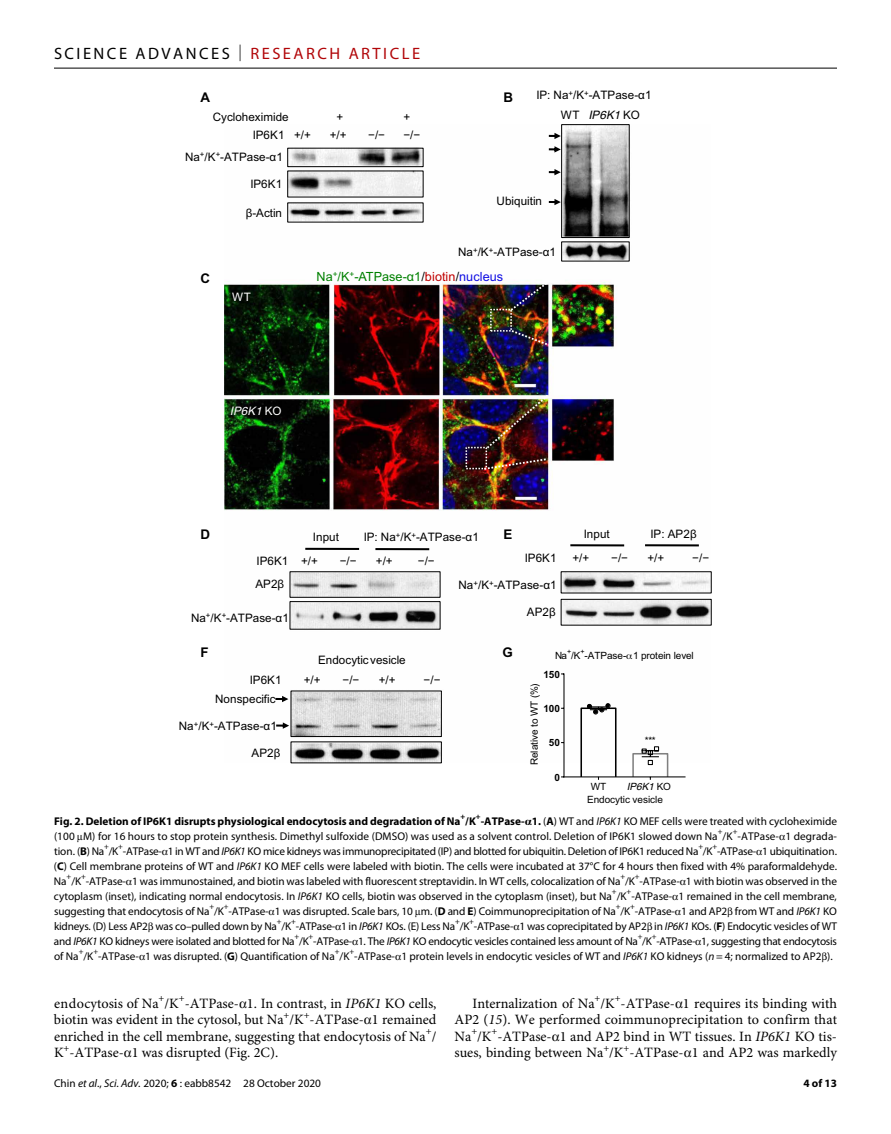
<style>
.page{position:relative;width:891px;height:1134px;background:#fff}
.page>*{position:absolute;margin:0;border:0;box-sizing:border-box;transform-origin:0 0}
.t1{font:16.5px "Myriad Pro";letter-spacing:.15em;color:#000}
.t2{font:14.25px/16.5px "Minion Pro";color:#000;text-align:justify}
.t3{font:700 13.35px "Arial";color:#000}
.t4{font:12.6px "Arial";color:#008000}
.t5{font:11.7px/23.5px "Arial";letter-spacing:.005em;color:#000}
.t6{font:italic 11.7px "Helvetica";letter-spacing:.005em;color:#000}
.t7{font:italic 11.7px "Helvetica";letter-spacing:.005em;color:#fff}
.t8{font:11.7px "Arial";color:#fff}
.t9{font:11.25px/15px "Myriad Pro";color:#000;text-align:justify}
.t10{font:700 11.25px "Myriad Pro";color:#000}
.t11{font:10.05px "Arial";letter-spacing:-.01em;color:#000}
.t12{font:9.9px "Arial";letter-spacing:-.005em;color:#000}
.t13{font:700 9.9px "Arial";color:#000}
.t14{font:italic 9.9px "Helvetica";color:#000}
.s1{font-weight:300}
.s2{color:#b10508}
.s3{font-family:"Arial";font-style:normal}
.s4{color:#000}
.s5{color:#c00000}
.s6{color:#100ee3}
.s7{font-weight:700}
.s8{font-style:italic}
</style>
<div class="page">
<hr style="left:54px;top:68px;width:783px;height:1px;background:#000">
<img style="left:225px;top:126px;width:474px;height:637px">
<svg style="left:275px;top:690px;width:167px;height:74px;background:#bdbdbd"></svg>
<svg style="left:560px;top:571px;width:152px;height:55px"></svg>
<hr style="left:645px;top:544px;width:54px;height:2px;background:#000">
<hr style="left:570px;top:544px;width:54px;height:2px;background:#000">
<svg style="left:289px;top:571px;width:152px;height:59px"></svg>
<hr style="left:375px;top:548px;width:54px;height:2px;background:#000">
<hr style="left:305px;top:548px;width:54px;height:2px;background:#000">
<svg style="left:287px;top:170px;width:137px;height:53px"></svg>
<div style="left:287px;top:148px;width:137px;height:19px;border:1px solid #000"></div>
<svg style="left:549px;top:146px;width:12px;height:7px"></svg>
<svg style="left:549px;top:169px;width:12px;height:6px"></svg>
<svg style="left:549px;top:199px;width:12px;height:6px"></svg>
<svg style="left:549px;top:133px;width:12px;height:6px"></svg>
<div style="left:561px;top:124px;width:69px;height:114px;border:1px solid #000"></div>
<img style="left:465px;top:281px;width:86px;height:190px">
<div style="left:580px;top:708px;width:37px;height:69px;border:2px solid #000"></div>
<div style="left:632px;top:753px;width:36px;height:24px;border:2px solid #808080"></div>
<hr style="left:563px;top:776px;width:123px;height:1px;background:#000">
<hr style="left:563px;top:673px;width:2px;height:104px;background:#000">
<svg style="left:587px;top:703px;width:23px;height:11px"></svg>
<svg style="left:642px;top:746px;width:17px;height:19px"></svg>
<svg style="left:627px;top:654px;width:5px;height:5px"></svg>
<h1 class="t1" style="left:54px;top:40px;width:368px">SCIENCE ADVANCES <span class="s1">|</span> <span class="s2">RESEARCH ARTICLE</span></h1>
<p class="t3" style="left:201px;top:88px;width:11px">A</p>
<p class="t5" style="left:213px;top:105px;width:77px">Cycloheximide</p>
<p class="t5" style="left:337px;top:105px;width:8px">+</p>
<p class="t5" style="left:404px;top:105px;width:8px">+</p>
<p class="t5" style="left:253px;top:123px;width:60px">IP6K1 +/+</p>
<p class="t5" style="left:330px;top:123px;width:18px">+/+</p>
<p class="t5" style="left:368px;top:123px;width:18px">−/−</p>
<p class="t5" style="left:403px;top:123px;width:18px">−/−</p>
<p class="t5" style="left:185px;top:145px;width:99px">Na<sup>+</sup>/K<sup>+</sup>-ATPase-α1</p>
<p class="t5" style="left:250px;top:173px;width:33px">IP6K1</p>
<p class="t5" style="left:246px;top:201px;width:38px">β-Actin</p>
<p class="t3" style="left:504px;top:88px;width:11px">B</p>
<p class="t5" style="left:536px;top:83px;width:117px">IP: Na<sup>+</sup>/K<sup>+</sup>-ATPase-α1</p>
<p class="t6" style="left:561px;top:106px;width:81px"><span class="s3">WT</span> IP6K1 <span class="s3">KO</span></p>
<p class="t5" style="left:497px;top:190px;width:47px">Ubiquitin</p>
<p class="t5" style="left:458px;top:241px;width:99px">Na<sup>+</sup>/K<sup>+</sup>-ATPase-α1</p>
<p class="t3" style="left:201px;top:269px;width:11px">C</p>
<p class="t8" style="left:232px;top:289px;width:20px">WT</p>
<p class="t4" style="left:317px;top:269px;width:188px">Na<sup>+</sup>/K<sup>+</sup>-ATPase-α1<span class="s4">/</span><span class="s5">biotin</span><span class="s4">/</span><span class="s6">nucleus</span></p>
<p class="t7" style="left:230px;top:401px;width:53px">IP6K1 <span class="s3">KO</span></p>
<p class="t3" style="left:201px;top:525px;width:11px">D</p>
<p class="t5" style="left:257px;top:525px;width:84px;text-indent:56px">Input<br>IP6K1 +/+</p>
<p class="t5" style="left:364px;top:526px;width:117px">IP: Na<sup>+</sup>/K<sup>+</sup>-ATPase-α1</p>
<p class="t5" style="left:340px;top:549px;width:18px">−/−</p>
<p class="t5" style="left:376px;top:549px;width:18px">+/+</p>
<p class="t5" style="left:418px;top:549px;width:18px">−/−</p>
<p class="t3" style="left:504px;top:525px;width:10px">E</p>
<p class="t5" style="left:584px;top:522px;width:28px">Input</p>
<p class="t5" style="left:650px;top:522px;width:48px">IP: AP2β</p>
<p class="t5" style="left:525px;top:547px;width:33px">IP6K1</p>
<p class="t5" style="left:572px;top:547px;width:18px">+/+</p>
<p class="t5" style="left:611px;top:547px;width:18px">−/−</p>
<p class="t5" style="left:647px;top:547px;width:18px">+/+</p>
<p class="t5" style="left:692px;top:547px;width:18px">−/−</p>
<p class="t5" style="left:255px;top:572px;width:30px">AP2β</p>
<p class="t5" style="left:191px;top:606px;width:99px">Na<sup>+</sup>/K<sup>+</sup>-ATPase-α1</p>
<p class="t3" style="left:201px;top:644px;width:10px">F</p>
<p class="t5" style="left:318px;top:648px;width:89px">Endocytic vesicle</p>
<p class="t5" style="left:250px;top:668px;width:33px">IP6K1</p>
<p class="t5" style="left:304px;top:668px;width:18px">+/+</p>
<p class="t5" style="left:343px;top:668px;width:18px">−/−</p>
<p class="t5" style="left:379px;top:668px;width:18px">+/+</p>
<p class="t5" style="left:424px;top:668px;width:18px">−/−</p>
<p class="t5" style="left:215px;top:687px;width:62px">Nonspecific</p>
<p class="t5" style="left:179px;top:714px;width:99px">Na<sup>+</sup>/K<sup>+</sup>-ATPase-α1</p>
<p class="t5" style="left:252px;top:741px;width:30px">AP2β</p>
<p class="t5" style="left:459px;top:574px;width:100px">Na<sup>+</sup>/K<sup>+</sup>-ATPase-α1</p>
<p class="t5" style="left:527px;top:600px;width:30px">AP2β</p>
<p class="t3" style="left:502px;top:644px;width:12px">G</p>
<p class="t12" style="left:555px;top:649px;width:140px">Na<sup>+</sup>/K<sup>+</sup>-ATPase- 1 protein level</p>
<p class="t13" style="left:543px;top:668px;width:18px">150</p>
<p class="t11" style="left:528px;top:765px;width:83px;rotate:-90deg">Relative to WT (%)</p>
<p class="t13" style="left:543px;top:702px;width:18px">100</p>
<p class="t13" style="left:549px;top:736px;width:13px">50</p>
<p class="t13" style="left:554px;top:771px;width:7px">0</p>
<p class="t12" style="left:645px;top:735px;width:12px">***</p>
<p class="t12" style="left:591px;top:780px;width:17px">WT</p>
<p class="t14" style="left:627px;top:779px;width:46px">IP6K1 <span class="s3">KO</span></p>
<p class="t12" style="left:587px;top:793px;width:77px">Endocytic vesicle</p>
<p class="t9" style="left:54px;top:813px;width:785px"><span class="s7">Fig. 2. Deletion of IP6K1 disrupts physiological endocytosis and degradation of Na</span><sup>+</sup><span class="s7">/K</span><sup>+</sup><span class="s7">-ATPase- 1.</span> (<span class="s7">A</span>) WT and <span class="s8">IP6K1</span> KO MEF cells were treated with cycloheximide (100 M) for 16 hours to stop protein synthesis. Dimethyl sulfoxide (DMSO) was used as a solvent control. Deletion of IP6K1 slowed down Na<sup>+</sup>/K<sup>+</sup>-ATPase- 1 degrada&shy;tion. (<span class="s7">B</span>) Na<sup>+</sup>/K<sup>+</sup>-ATPase- 1in WT and <span class="s8">IP6K1</span> KO mice kidneys was immunoprecipitated (IP) and blotted for ubiquitin. Deletion of IP6K1 reduced Na<sup>+</sup>/K<sup>+</sup>-ATPase- 1 ubiquitination. (<span class="s7">C</span>) Cell membrane proteins of WT and <span class="s8">IP6K1</span> KO MEF cells were labeled with biotin. The cells were incubated at 37°C for 4 hours then fixed with 4% paraformaldehyde.<br>Na<sup>+</sup>/K<sup>+</sup>-ATPase- 1 was immunostained, and biotin was labeled with fluorescent streptavidin. In WT cells, colocalization of Na<sup>+</sup>/K<sup>+</sup>-ATPase- 1 with biotin was observed in the cytoplasm (inset), indicating normal endocytosis. In <span class="s8">IP6K1</span> KO cells, biotin was observed in the cytoplasm (inset), but Na<sup>+</sup>/K<sup>+</sup>-ATPase- 1 remained in the cell membrane, suggesting that endocytosis of Na<sup>+</sup>/K<sup>+</sup>-ATPase- 1 was disrupted. Scale bars, 10 m. (<span class="s7">D</span> and <span class="s7">E</span>) Coimmunoprecipitation of Na<sup>+</sup>/K<sup>+</sup>-ATPase- 1 and AP2 from WT and <span class="s8">IP6K1</span> KO kidneys. (D) Less AP2 was co–pulled down by Na<sup>+</sup>/K<sup>+</sup>-ATPase- 1 in <span class="s8">IP6K1</span> KOs. (E) Less Na<sup>+</sup>/K<sup>+</sup>-ATPase- 1 was coprecipitated by AP2 in <span class="s8">IP6K1</span> KOs. (<span class="s7">F</span>) Endocytic vesicles of WT and <span class="s8">IP6K1</span> KO kidneys were isolated and blotted for Na<sup>+</sup>/K<sup>+</sup>-ATPase- 1. The <span class="s8">IP6K1</span> KO endocytic vesicles contained less amount of Na<sup>+</sup>/K<sup>+</sup>-ATPase- 1, suggesting that endocytosis of Na<sup>+</sup>/K<sup>+</sup>-ATPase- 1 was disrupted. (<span class="s7">G</span>) Quantification of Na<sup>+</sup>/K<sup>+</sup>-ATPase- 1 protein levels in endocytic vesicles of WT and <span class="s8">IP6K1</span> KO kidneys (<span class="s8">n</span> = 4; normalized to AP2 ).</p>
<p class="t2" style="left:54px;top:996px;width:384px">endocytosis of Na<sup>+</sup>/K<sup>+</sup>-ATPase- 1. In contrast, in <span class="s8">IP6K1</span> KO cells, biotin was evident in the cytosol, but Na<sup>+</sup>/K<sup>+</sup>-ATPase- 1 remained enriched in the cell membrane, suggesting that endocytosis of Na<sup>+</sup>/ K<sup>+</sup>-ATPase- 1 was disrupted (Fig. 2C).</p>
<p class="t2" style="left:454px;top:996px;width:384px;text-indent:18px">Internalization of Na<sup>+</sup>/K<sup>+</sup>-ATPase- 1 requires its binding with AP2 (<span class="s8">15</span>). We performed coimmunoprecipitation to confirm that Na<sup>+</sup>/K<sup>+</sup>-ATPase- 1 and AP2 bind in WT tissues. In <span class="s8">IP6K1</span> KO tis&shy;sues, binding between Na<sup>+</sup>/K<sup>+</sup>-ATPase- 1 and AP2 was markedly</p>
<p class="t9" style="left:54px;top:1076px;width:269px">Chin <span class="s8">et al</span>., <span class="s8">Sci. Adv.</span> 2020; <span class="s7">6</span> : eabb8542 28 October 2020</p>
<p class="t10" style="left:803px;top:1074px;width:35px">4 of 13</p>
</div>
